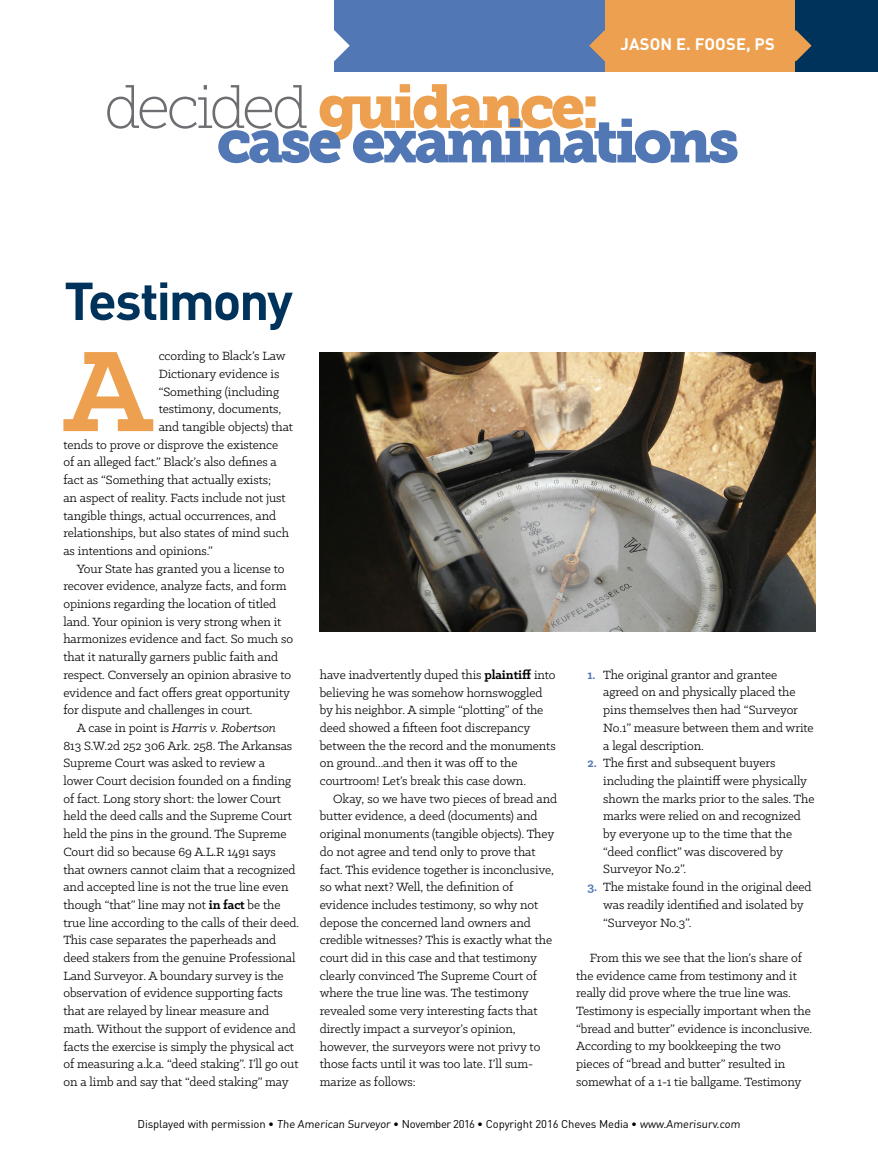
<style>
.page{position:relative;width:878px;height:1161px;background:#fff}
.page>*{position:absolute;margin:0;border:0;box-sizing:border-box;transform-origin:0 0}
.t1{font:700 129.75px "Klinic Slab";color:#eda04f}
.t2{font:61.2px "Museo Slab 900";letter-spacing:-.06em;color:#eda04f}
.t3{font:61.2px "Museo Slab 900";letter-spacing:-.06em;color:#5277b5}
.t4{font:700 52.5px "DINOT";letter-spacing:-.04em;color:#00335b}
.t5{font:700 16.5px "DINOT";letter-spacing:.01em;color:#fff}
.t6{font:13.5px/17.7px "Klinic Slab";letter-spacing:-.005em;color:#000}
.t7{font:italic 13.5px "Klinic Slab";letter-spacing:-.005em;color:#000}
.t8{font:11.25px "DINOT";letter-spacing:-.01em;color:#000}
.s1{font-family:"Museo Slab 100";color:#6d6e71}
.s2{font-style:normal}
.s3{font-weight:700}
.s4{font-weight:700;color:#5277b5}
</style>
<div class="page">
<div style="left:334px;top:0;width:444px;height:71px;background:#5277b5"></div>
<div style="left:604px;top:0;width:205px;height:71px;background:#eda04f"></div>
<div style="left:795px;top:0;width:83px;height:71px;background:#00335b"></div>
<svg style="left:334px;top:30px;width:16px;height:31px"></svg>
<svg style="left:589px;top:30px;width:16px;height:31px"></svg>
<svg style="left:795px;top:30px;width:16px;height:31px"></svg>
<img style="left:320px;top:352px;width:495px;height:279px">
<p class="t5" style="left:620px;top:33px;width:156px">JASON E. FOOSE, PS</p>
<h2 class="t2" style="left:104px;top:71px;width:497px"><span class="s1">decided</span> guidance:</h2>
<h2 class="t3" style="left:217px;top:105px;width:524px">case examinations</h2>
<h3 class="t4" style="left:64px;top:265px;width:230px">Testimony</h3>
<h1 class="t1" style="left:63px;top:306px;width:90px">A</h1>
<p class="t6" style="left:159px;top:347px;width:128px">ccording to Black’s Law</p>
<p class="t6" style="left:159px;top:365px;width:122px">Dictionary evidence is</p>
<p class="t6" style="left:159px;top:382px;width:122px">“Something (including</p>
<p class="t6" style="left:159px;top:400px;width:124px">testimony, documents,</p>
<p class="t6" style="left:159px;top:418px;width:136px">and tangible objects) that</p>
<p class="t6" style="left:63px;top:435px;width:216px">tends to prove or disprove the existence</p>
<p class="t6" style="left:63px;top:453px;width:215px">of an alleged fact.” Black’s also defines a</p>
<p class="t6" style="left:63px;top:471px;width:209px">fact as “Something that actually exists;</p>
<p class="t6" style="left:63px;top:489px;width:224px">an aspect of reality. Facts include not just</p>
<p class="t6" style="left:63px;top:506px;width:214px">tangible things, actual occurrences, and</p>
<p class="t6" style="left:63px;top:524px;width:227px">relationships, but also states of mind such</p>
<p class="t6" style="left:63px;top:542px;width:151px">as intentions and opinions.”</p>
<p class="t6" style="left:77px;top:559px;width:209px">Your State has granted you a license to</p>
<p class="t6" style="left:63px;top:577px;width:224px">recover evidence, analyze facts, and form</p>
<p class="t6" style="left:63px;top:595px;width:214px">opinions regarding the location of titled</p>
<p class="t6" style="left:63px;top:612px;width:219px">land. Your opinion is very strong when it</p>
<p class="t6" style="left:63px;top:630px;width:231px">harmonizes evidence and fact. So much so</p>
<p class="t6" style="left:63px;top:648px;width:216px">that it naturally garners public faith and</p>
<p class="t6" style="left:63px;top:665px;width:229px">respect. Conversely an opinion abrasive to</p>
<p class="t6" style="left:63px;top:683px;width:228px">evidence and fact offers great opportunity</p>
<p class="t6" style="left:63px;top:701px;width:191px">for dispute and challenges in court.</p>
<p class="t7" style="left:77px;top:719px;width:201px"><span class="s2">A case in point is</span> Harris v. Robertson</p>
<p class="t6" style="left:63px;top:736px;width:230px">813 S.W.2d 252 306 Ark. 258. The Arkansas</p>
<p class="t6" style="left:63px;top:754px;width:203px">Supreme Court was asked to review a</p>
<p class="t6" style="left:63px;top:772px;width:229px">lower Court decision founded on a finding</p>
<p class="t6" style="left:63px;top:789px;width:219px">of fact. Long story short: the lower Court</p>
<p class="t6" style="left:63px;top:807px;width:230px">held the deed calls and the Supreme Court</p>
<p class="t6" style="left:63px;top:825px;width:224px">held the pins in the ground. The Supreme</p>
<p class="t6" style="left:63px;top:842px;width:214px">Court did so because 69 A.L.R 1491 says</p>
<p class="t6" style="left:63px;top:860px;width:234px">that owners cannot claim that a recognized</p>
<p class="t6" style="left:63px;top:878px;width:226px">and accepted line is not the true line even</p>
<p class="t6" style="left:63px;top:896px;width:218px">though “that” line may not <span class="s3">in fact</span> be the</p>
<p class="t6" style="left:63px;top:913px;width:237px">true line according to the calls of their deed.</p>
<p class="t6" style="left:63px;top:931px;width:214px">This case separates the paperheads and</p>
<p class="t6" style="left:63px;top:949px;width:233px">deed stakers from the genuine Professional</p>
<p class="t6" style="left:63px;top:966px;width:222px">Land Surveyor. A boundary survey is the</p>
<p class="t6" style="left:63px;top:984px;width:221px">observation of evidence supporting facts</p>
<p class="t6" style="left:63px;top:1002px;width:207px">that are relayed by linear measure and</p>
<p class="t6" style="left:63px;top:1019px;width:234px">math. Without the support of evidence and</p>
<p class="t6" style="left:63px;top:1037px;width:232px">facts the exercise is simply the physical act</p>
<p class="t6" style="left:63px;top:1055px;width:236px">of measuring a.k.a. “deed staking”. I’ll go out</p>
<p class="t6" style="left:63px;top:1073px;width:227px">on a limb and say that “deed staking” may</p>
<p class="t6" style="left:320px;top:665px;width:237px">have inadvertently duped this <span class="s3">plaintiff</span> into believing he was somehow hornswoggled by his neighbor. A simple “plotting” of the deed showed a fifteen foot discrepancy between the the record and the monuments on ground...and then it was off to the courtroom! Let’s break this case down.</p>
<p class="t6" style="left:320px;top:789px;width:239px;text-indent:14px">Okay, so we have two pieces of bread and butter evidence, a deed (documents) and original monuments (tangible objects). They do not agree and tend only to prove that fact. This evidence together is inconclusive, so what next? Well, the definition of evidence includes testimony, so why not depose the concerned land owners and credible witnesses? This is exactly what the court did in this case and that testimony clearly convinced The Supreme Court of where the true line was. The testimony revealed some very interesting facts that directly impact a surveyor’s opinion, however, the surveyors were not privy to those facts until it was too late. I’ll sum&shy;marize as follows:</p>
<p class="t6" style="left:603px;top:665px;width:212px;text-indent:-16px"><span class="s4">1.</span> The original grantor and grantee agreed on and physically placed the pins themselves then had “Surveyor<br>No.1” measure between them and write a legal description.</p>
<p class="t6" style="left:603px;top:754px;width:213px;text-indent:-16px"><span class="s4">2.</span> The first and subsequent buyers including the plaintiff were physically shown the marks prior to the sales. The marks were relied on and recognized by everyone up to the time that the “deed conflict” was discovered by Surveyor No.2”.</p>
<p class="t6" style="left:603px;top:878px;width:210px;text-indent:-16px"><span class="s4">3.</span> The mistake found in the original deed was readily identified and isolated by “Surveyor No.3”.</p>
<p class="t6" style="left:576px;top:949px;width:237px;text-indent:14px">From this we see that the lion’s share of the evidence came from testimony and it really did prove where the true line was.<br>Testimony is especially important when the “bread and butter” evidence is inconclusive.<br>According to my bookkeeping the two pieces of “bread and butter” resulted in somewhat of a 1-1 tie ballgame. Testimony</p>
<p class="t8" style="left:138px;top:1116px;width:605px">Displayed with permission • The American Surveyor • November 2016 • Copyright 2016 Cheves Media • www.Amerisurv.com</p>
</div>
